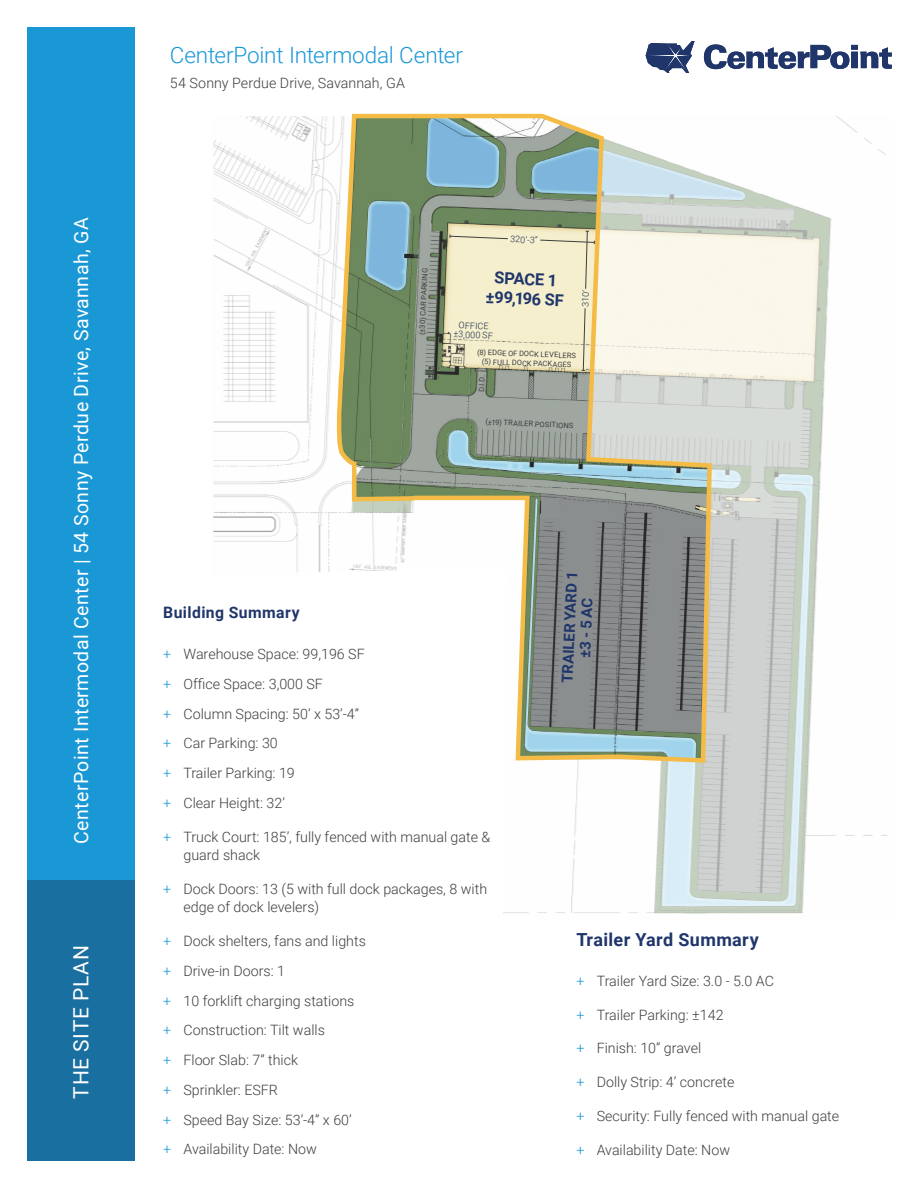
<style>
.page{position:relative;width:918px;height:1188px;background:#fff}
.page>*{position:absolute;margin:0;border:0;box-sizing:border-box;transform-origin:0 0}
.Page_Title{font:300 22.5px "Roboto";letter-spacing:-.01em;color:#1a98d6}
.Sidebar_-_Title{font:21px "Roboto";letter-spacing:.035em;color:#fff}
.Sidebar_-_Contact{font:19.5px "Roboto";letter-spacing:.02em;color:#fff}
.Paragraph_Heading{font:700 18px "Roboto";letter-spacing:.02em;color:#20366b}
.Page_Header{font:700 16.5px "Roboto";color:#20366b}
.Paragraph_Heading-2{font:700 15.75px "Roboto";letter-spacing:.025em;color:#20366b}
.Page_Header-2{font:700 15px "Roboto";color:#20366b}
.Address{font:300 14.25px/18px "Roboto";color:#3e3e3f}
.Page_Header-3{font:300 9px/9px "Roboto";color:#102649;text-align:center}
.Page_Header-4{font:7.5px "Roboto";color:#3e3e3f}
.s1{color:#1a98d6}
</style>
<div class="page">
<div style="left:27px;top:27px;width:108px;height:853px;background:#1a98d6"></div>
<div style="left:27px;top:880px;width:108px;height:281px;background:#1a6fa1"></div>
<svg style="left:646px;top:41px;width:49px;height:32px"></svg>
<svg style="left:704px;top:44px;width:188px;height:25px"></svg>
<img style="left:213px;top:116px;width:675px;height:798px">
<svg style="left:329px;top:113px;width:385px;height:652px"></svg>
<svg style="left:541px;top:497px;width:19px;height:22px"></svg>
<svg style="left:449px;top:230px;width:146px;height:141px;background:#eee8c5"></svg>
<p class="Sidebar_-_Contact" style="left:68px;top:844px;width:628px;rotate:-90deg">CenterPoint Intermodal Center | 54 Sonny Perdue Drive, Savannah, GA</p>
<p class="Sidebar_-_Title" style="left:66px;top:1099px;width:155px;rotate:-90deg">THE SITE PLAN</p>
<p class="Page_Title" style="left:170px;top:39px;width:295px">CenterPoint Intermodal Center</p>
<p class="Address" style="left:170px;top:73px;width:237px">54 Sonny Perdue Drive, Savannah, GA</p>
<p class="Page_Header-3" style="left:510px;top:234px;width:29px;rotate:2deg">320’-3”</p>
<p class="Page_Header-4" style="left:417px;top:334px;width:68px;rotate:-87deg">(±30) CAR PARKING</p>
<p class="Page_Header" style="left:495px;top:266px;width:64px;rotate:2deg">SPACE 1</p>
<p class="Page_Header" style="left:486px;top:285px;width:80px;rotate:2deg">±99,196 SF</p>
<p class="Page_Header-3" style="left:580px;top:307px;width:18px;rotate:-88deg">310’</p>
<p class="Page_Header-3" style="left:454px;top:320px;width:41px;rotate:2deg">OFFICE ±3,000 SF</p>
<p class="Page_Header-4" style="left:476px;top:392px;width:19px;rotate:-87deg">D.I.D.</p>
<p class="Page_Header-4" style="left:477px;top:347px;width:100px;rotate:2deg">(8) EDGE OF DOCK LEVELERS</p>
<p class="Page_Header-4" style="left:482px;top:356px;width:91px;rotate:2deg">(5) FULL DOCK PACKAGES</p>
<p class="Page_Header-4" style="left:486px;top:416px;width:89px;rotate:3deg">(±19) TRAILER POSITIONS</p>
<p class="Paragraph_Heading-2" style="left:163px;top:601px;width:138px">Building Summary</p>
<p class="Address" style="left:163px;top:645px;width:203px"><span class="s1">+</span> Warehouse Space: 99,196 SF</p>
<p class="Address" style="left:163px;top:674px;width:161px"><span class="s1">+</span> Office Space: 3,000 SF</p>
<p class="Address" style="left:163px;top:704px;width:197px"><span class="s1">+</span> Column Spacing: 50’ x 53’-4”</p>
<p class="Address" style="left:163px;top:734px;width:116px"><span class="s1">+</span> Car Parking: 30</p>
<p class="Address" style="left:163px;top:763px;width:133px"><span class="s1">+</span> Trailer Parking: 19</p>
<p class="Address" style="left:163px;top:793px;width:123px"><span class="s1">+</span> Clear Height: 32’</p>
<p class="Address" style="left:183px;top:827px;width:308px;text-indent:-20px"><span class="s1">+</span> Truck Court: 185’, fully fenced with manual gate &amp; guard shack</p>
<p class="Address" style="left:183px;top:880px;width:305px;text-indent:-20px"><span class="s1">+</span> Dock Doors: 13 (5 with full dock packages, 8 with edge of dock levelers)</p>
<p class="Address" style="left:163px;top:932px;width:204px"><span class="s1">+</span> Dock shelters, fans and lights</p>
<p class="Address" style="left:163px;top:961px;width:123px"><span class="s1">+</span> Drive-in Doors: 1</p>
<p class="Address" style="left:163px;top:991px;width:193px"><span class="s1">+</span> 10 forklift charging stations</p>
<p class="Address" style="left:163px;top:1021px;width:163px"><span class="s1">+</span> Construction: Tilt walls</p>
<p class="Address" style="left:163px;top:1051px;width:136px"><span class="s1">+</span> Floor Slab: 7” thick</p>
<p class="Address" style="left:163px;top:1080px;width:116px"><span class="s1">+</span> Sprinkler: ESFR</p>
<p class="Address" style="left:163px;top:1110px;width:190px"><span class="s1">+</span> Speed Bay Size: 53’-4” x 60’</p>
<p class="Address" style="left:163px;top:1140px;width:155px"><span class="s1">+</span> Availability Date: Now</p>
<p class="Page_Header-2" style="left:556px;top:682px;width:113px;rotate:-87deg">TRAILER YARD 1</p>
<p class="Page_Header-2" style="left:574px;top:657px;width:61px;rotate:-87deg">±3 - 5 AC</p>
<p class="Paragraph_Heading" style="left:576px;top:927px;width:184px">Trailer Yard Summary</p>
<p class="Address" style="left:576px;top:971px;width:199px"><span class="s1">+</span> Trailer Yard Size: 3.0 - 5.0 AC</p>
<p class="Address" style="left:576px;top:1005px;width:149px"><span class="s1">+</span> Trailer Parking: ±142</p>
<p class="Address" style="left:576px;top:1039px;width:126px"><span class="s1">+</span> Finish: 10” gravel</p>
<p class="Address" style="left:576px;top:1073px;width:159px"><span class="s1">+</span> Dolly Strip: 4’ concrete</p>
<p class="Address" style="left:576px;top:1106px;width:264px"><span class="s1">+</span> Security: Fully fenced with manual gate</p>
<p class="Address" style="left:576px;top:1140px;width:155px"><span class="s1">+</span> Availability Date: Now</p>
</div>
